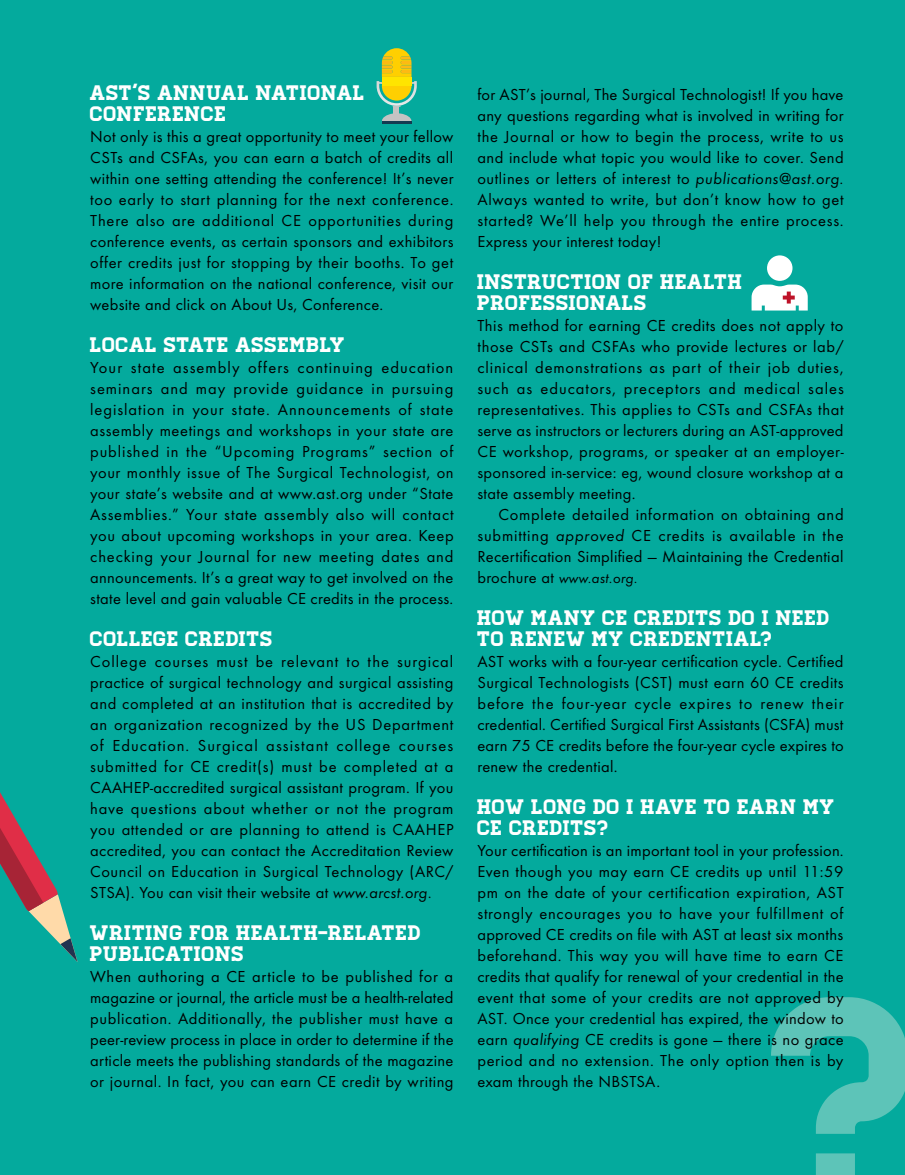
<style>
.page{position:relative;width:905px;height:1175px;background:#fff}
.page>*{position:absolute;margin:0;border:0;box-sizing:border-box;transform-origin:0 0}
.t1{font:278.7px "Homestead";color:#5dc4b8}
.t2{font:21px/21px "Homestead";letter-spacing:.025em;color:#fff}
.t3{font:16.5px/21px "Futura T";letter-spacing:.02em;color:#000;text-align:justify}
.t4{font:italic 15px "Futura T";letter-spacing:.015em;color:#000}
.s1{font-style:italic}
.s2{font-style:normal;font-size:16.5px}
</style>
<div class="page">
<div style="left:0;top:0;width:904px;height:1174px;background:#04aa9d"></div>
<div style="left:393px;top:106px;width:6px;height:11px;background:#c4c3c3"></div>
<svg style="left:382px;top:113px;width:29px;height:8px"></svg>
<hr style="left:382px;top:121px;width:29px;height:2px;background:#143b51">
<svg style="left:376px;top:48px;width:41px;height:59px"></svg>
<svg style="left:0;top:792px;width:78px;height:170px"></svg>
<div style="left:767px;top:255px;width:25px;height:26px;background:#fff;border-radius:50%"></div>
<svg style="left:751px;top:284px;width:56px;height:26px"></svg>
<p class="t2" style="left:90px;top:82px;width:276px">AST’S ANNUAL NATIONAL<br>CONFERENCE</p>
<p class="t3" style="left:90px;top:126px;width:365px">Not only is this a great opportunity to meet your fellow CSTs and CSFAs, you can earn a batch of credits all within one setting attending the conference! It’s never too early to start planning for the next conference.<br>There also are additional CE opportunities during conference events, as certain sponsors and exhibitors offer credits just for stopping by their booths. To get more information on the national conference, visit our website and click on About Us, Conference.</p>
<p class="t2" style="left:90px;top:334px;width:256px">LOCAL STATE ASSEMBLY</p>
<p class="t3" style="left:90px;top:357px;width:365px">Your state assembly offers continuing education seminars and may provide guidance in pursuing legislation in your state. Announcements of state assembly meetings and workshops in your state are published in the “Upcoming Programs” section of your monthly issue of The Surgical Technologist, on your state’s website and at www.ast.org under “State Assemblies.” Your state assembly also will contact you about upcoming workshops in your area. Keep checking your Journal for new meeting dates and announcements. It’s a great way to get involved on the state level and gain valuable CE credits in the process.</p>
<p class="t2" style="left:90px;top:628px;width:184px">COLLEGE CREDITS</p>
<p class="t3" style="left:90px;top:651px;width:365px">College courses must be relevant to the surgical practice of surgical technology and surgical assisting and completed at an institution that is accredited by an organization recognized by the US Department of Education. Surgical assistant college courses submitted for CE credit(s) must be completed at a CAAHEP-accredited surgical assistant program. If you have questions about whether or not the program you attended or are planning to attend is CAAHEP accredited, you can contact the Accreditation Review Council on Education in Surgical Technology (ARC/ STSA). You can visit their website at <span class="s1">www.arcst.org.</span></p>
<p class="t2" style="left:90px;top:922px;width:332px">WRITING FOR HEALTH-RELATED<br>PUBLICATIONS</p>
<p class="t3" style="left:90px;top:966px;width:365px">When authoring a CE article to be published for a magazine or journal, the article must be a health-related publication. Additionally, the publisher must have a peer-review process in place in order to determine if the article meets the publishing standards of the magazine or journal. In fact, you can earn CE credit by writing</p>
<p class="t3" style="left:477px;top:84px;width:368px">for AST’s journal, The Surgical Technologist! If you have any questions regarding what is involved in writing for the Journal or how to begin the process, write to us and include what topic you would like to cover. Send outlines or letters of interest to <span class="s1">publications@ast.org.<br></span>Always wanted to write, but don’t know how to get started? We’ll help you through the entire process.<br>Express your interest today!</p>
<p class="t2" style="left:477px;top:271px;width:266px">INSTRUCTION OF HEALTH<br>PROFESSIONALS</p>
<p class="t3" style="left:477px;top:315px;width:368px">This method for earning CE credits does not apply to those CSTs and CSFAs who provide lectures or lab/ clinical demonstrations as part of their job duties, such as educators, preceptors and medical sales representatives. This applies to CSTs and CSFAs that serve as instructors or lecturers during an AST-approved CE workshop, programs, or speaker at an employer&shy;sponsored in-service: eg, wound closure workshop at a state assembly meeting.</p>
<p class="t3" style="left:477px;top:504px;width:368px;text-indent:21px">Complete detailed information on obtaining and submitting <span class="s1">approved</span> CE credits is available in the Recertification Simplified — Maintaining the Credential</p>
<p class="t4" style="left:477px;top:569px;width:162px"><span class="s2">brochure at</span> www.ast.org.</p>
<p class="t2" style="left:477px;top:607px;width:354px">HOW MANY CE CREDITS DO I NEED<br>TO RENEW MY CREDENTIAL?</p>
<p class="t3" style="left:477px;top:651px;width:368px">AST works with a four-year certification cycle. Certified Surgical Technologists (CST) must earn 60 CE credits before the four-year cycle expires to renew their credential. Certified Surgical First Assistants (CSFA) must earn 75 CE credits before the four-year cycle expires to renew the credential.</p>
<p class="t2" style="left:477px;top:796px;width:359px">HOW LONG DO I HAVE TO EARN MY<br>CE CREDITS?</p>
<p class="t3" style="left:477px;top:840px;width:368px">Your certification is an important tool in your profession.<br>Even though you may earn CE credits up until 11:59 pm on the date of your certification expiration, AST strongly encourages you to have your fulfillment of approved CE credits on file with AST at least six months beforehand. This way you will have time to earn CE credits that qualify for renewal of your credential in the event that some of your credits are not approved by AST. Once your credential has expired, the window to earn <span class="s1">qualifying</span> CE credits is gone — there is no grace period and no extension. The only option then is by exam through the NBSTSA.</p>
<h1 class="t1" style="left:771px;top:932px;width:154px">?</h1>
</div>
